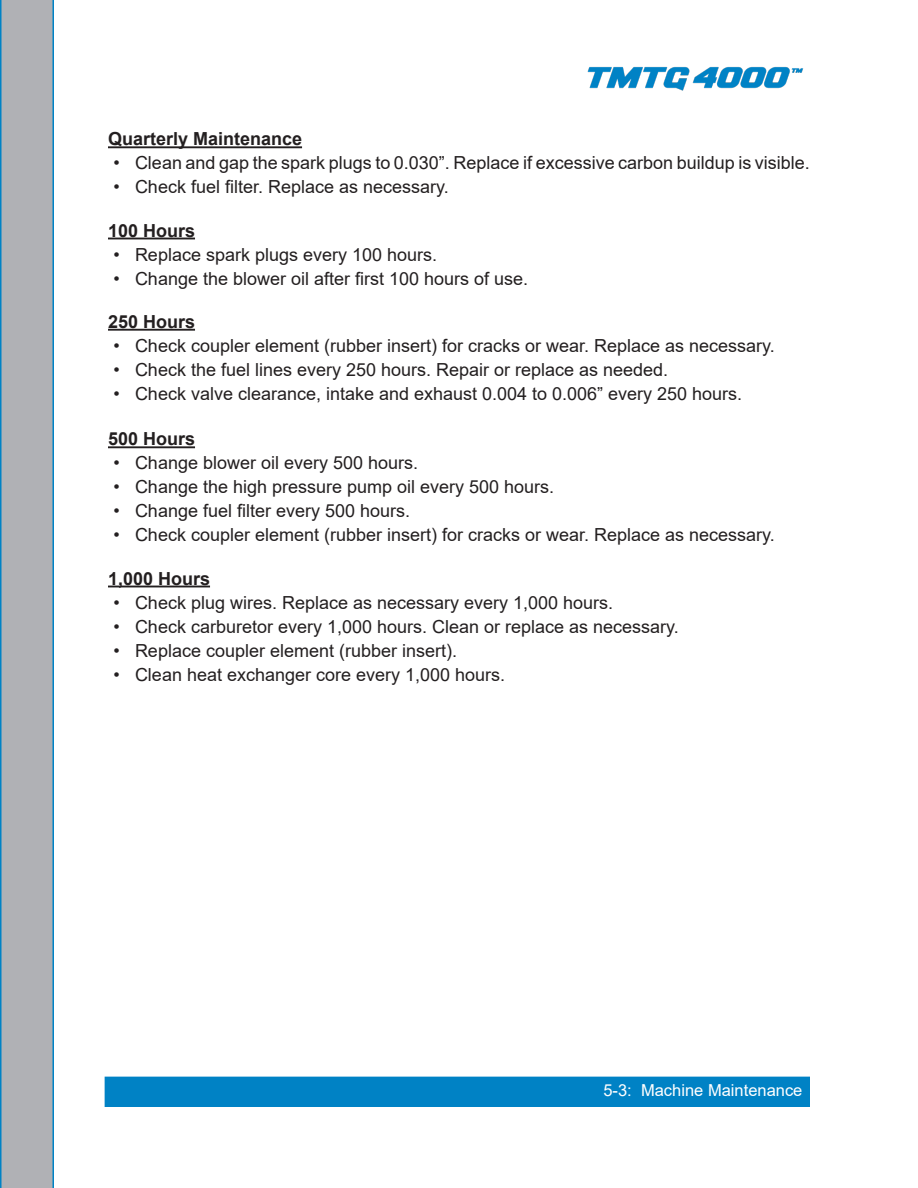
<style>
.page{position:relative;width:918px;height:1188px;background:#fff}
.page>*{position:absolute;margin:0;border:0;box-sizing:border-box;transform-origin:0 0}
.t1{font:18px "Arial";color:#231f20}
.Para__Sub-titles-Underlined{font:700 18px "Arial";color:#231f20}
.t2{font:16.5px "Arial";color:#fff}
</style>
<div class="page">
<div style="left:105px;top:1077px;width:705px;height:30px;background:#0082c5"></div>
<svg style="left:0;top:0;width:54px;height:1188px;background:#a6aeb5"></svg>
<img style="left:587px;top:67px;width:217px;height:24px">
<hr style="left:108px;top:146px;width:194px;height:2px;background:#231f20">
<hr style="left:108px;top:238px;width:87px;height:1px;background:#231f20">
<hr style="left:108px;top:329px;width:87px;height:2px;background:#231f20">
<hr style="left:108px;top:446px;width:87px;height:2px;background:#231f20">
<hr style="left:108px;top:586px;width:102px;height:1px;background:#231f20">
<p class="Para__Sub-titles-Underlined" style="left:108px;top:126px;width:196px">Quarterly Maintenance</p>
<p class="t1" style="left:113px;top:151px;width:698px">• Clean and gap the spark plugs to 0.030”. Replace if excessive carbon buildup is visible.</p>
<p class="t1" style="left:113px;top:175px;width:337px">• Check fuel filter. Replace as necessary.</p>
<p class="Para__Sub-titles-Underlined" style="left:108px;top:218px;width:89px">100 Hours</p>
<p class="t1" style="left:113px;top:242px;width:325px">• Replace spark plugs every 100 hours.</p>
<p class="t1" style="left:113px;top:266px;width:416px">• Change the blower oil after first 100 hours of use.</p>
<p class="Para__Sub-titles-Underlined" style="left:108px;top:309px;width:89px">250 Hours</p>
<p class="t1" style="left:113px;top:333px;width:663px">• Check coupler element (rubber insert) for cracks or wear. Replace as necessary.</p>
<p class="t1" style="left:113px;top:357px;width:556px">• Check the fuel lines every 250 hours. Repair or replace as needed.</p>
<p class="t1" style="left:113px;top:381px;width:630px">• Check valve clearance, intake and exhaust 0.004 to 0.006” every 250 hours.</p>
<p class="Para__Sub-titles-Underlined" style="left:108px;top:426px;width:89px">500 Hours</p>
<p class="t1" style="left:113px;top:451px;width:306px">• Change blower oil every 500 hours.</p>
<p class="t1" style="left:113px;top:475px;width:442px">• Change the high pressure pump oil every 500 hours.</p>
<p class="t1" style="left:113px;top:499px;width:298px">• Change fuel filter every 500 hours.</p>
<p class="t1" style="left:113px;top:523px;width:663px">• Check coupler element (rubber insert) for cracks or wear. Replace as necessary.</p>
<p class="Para__Sub-titles-Underlined" style="left:108px;top:566px;width:104px">1,000 Hours</p>
<p class="t1" style="left:113px;top:590px;width:501px">• Check plug wires. Replace as necessary every 1,000 hours.</p>
<p class="t1" style="left:113px;top:614px;width:567px">• Check carburetor every 1,000 hours. Clean or replace as necessary.</p>
<p class="t1" style="left:113px;top:638px;width:345px">• Replace coupler element (rubber insert).</p>
<p class="t1" style="left:113px;top:662px;width:393px">• Clean heat exchanger core every 1,000 hours.</p>
<p class="t2" style="left:603px;top:1079px;width:201px">5-3: Machine Maintenance</p>
</div>
